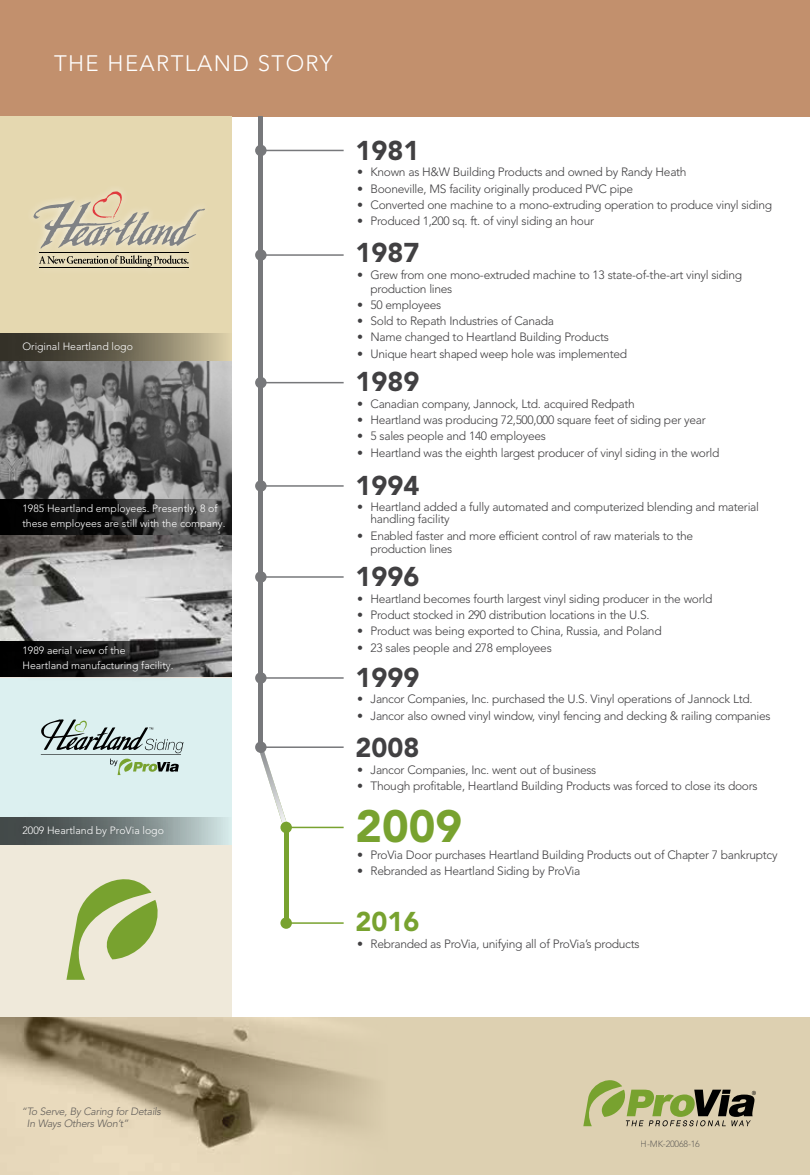
<style>
.page{position:relative;width:810px;height:1175px;background:#fff}
.page>*{position:absolute;margin:0;border:0;box-sizing:border-box;transform-origin:0 0}
.t1{font:900 45px "Avenir LT Std";color:#78a22f}
.t2{font:900 27px "Avenir LT Std";color:#414042}
.t3{font:900 27px "Avenir LT Std";color:#78a22f}
.t4{font:300 22.2px "Avenir LT Std";letter-spacing:.06em;color:#fff}
.t5{font:300 12px/13.5px "Avenir LT Std";letter-spacing:-.025em;color:#414042}
.t6{font:300 10.5px/15px "Avenir LT Std";color:#fff}
.t7{font:italic 300 10.5px/12px "Avenir LT Std";letter-spacing:-.025em;color:#414042}
.t8{font:300 9px "Avenir LT Std";letter-spacing:-.025em;color:#414042}
</style>
<div class="page">
<div style="left:0;top:0;width:810px;height:117px;background:#c2906d"></div>
<hr style="left:261px;top:150px;width:83px;height:1px;background:#77787b">
<hr style="left:261px;top:254px;width:83px;height:2px;background:#77787b">
<hr style="left:261px;top:382px;width:83px;height:1px;background:#77787b">
<hr style="left:261px;top:485px;width:83px;height:2px;background:#77787b">
<hr style="left:261px;top:576px;width:83px;height:2px;background:#77787b">
<hr style="left:261px;top:677px;width:83px;height:1px;background:#77787b">
<hr style="left:261px;top:746px;width:83px;height:2px;background:#77787b">
<hr style="left:259px;top:117px;width:4px;height:630px;background:#77787b">
<div style="left:255px;top:145px;width:12px;height:11px;background:#77787b;border-radius:50%"></div>
<div style="left:255px;top:249px;width:12px;height:12px;background:#77787b;border-radius:50%"></div>
<div style="left:255px;top:377px;width:12px;height:11px;background:#77787b;border-radius:50%"></div>
<div style="left:255px;top:480px;width:12px;height:11px;background:#77787b;border-radius:50%"></div>
<div style="left:255px;top:571px;width:12px;height:11px;background:#77787b;border-radius:50%"></div>
<div style="left:255px;top:672px;width:12px;height:11px;background:#77787b;border-radius:50%"></div>
<hr style="left:286px;top:826px;width:58px;height:2px;background:#78a22f">
<hr style="left:286px;top:922px;width:58px;height:1px;background:#78a22f">
<hr style="left:284px;top:828px;width:4px;height:95px;background:#78a22f">
<svg style="left:260px;top:746px;width:28px;height:84px"></svg>
<div style="left:280px;top:821px;width:12px;height:12px;background:#78a22f;border-radius:50%"></div>
<div style="left:280px;top:917px;width:12px;height:11px;background:#78a22f;border-radius:50%"></div>
<div style="left:0;top:117px;width:232px;height:244px;background:#e5d8b0"></div>
<div style="left:0;top:676px;width:232px;height:169px;background:#dcf0f0"></div>
<div style="left:0;top:845px;width:232px;height:172px;background:#efe9da"></div>
<img style="left:0;top:534px;width:232px;height:107px">
<svg style="left:0;top:361px;width:232px;height:138px;background:#707070"></svg>
<div style="left:0;top:499px;width:232px;height:35px;background:#000"></div>
<svg style="left:0;top:333px;width:226px;height:28px;background:#9e9579"></svg>
<svg style="left:0;top:817px;width:226px;height:28px;background:#a6b5b5"></svg>
<svg style="left:0;top:641px;width:232px;height:36px;background:#656565"></svg>
<hr style="left:39px;top:252px;width:150px;height:1px;background:#000">
<hr style="left:39px;top:267px;width:150px;height:1px;background:#000">
<svg style="left:33px;top:191px;width:172px;height:58px"></svg>
<svg style="left:39px;top:255px;width:149px;height:12px"></svg>
<svg style="left:41px;top:719px;width:142px;height:56px"></svg>
<div style="left:255px;top:741px;width:12px;height:12px;background:#77787b;border-radius:50%"></div>
<div style="left:0;top:1017px;width:810px;height:157px;background:#ddd0b1"></div>
<img style="left:0;top:1017px;width:371px;height:157px">
<svg style="left:583px;top:1080px;width:173px;height:46px"></svg>
<div style="left:9px;top:489px;width:227px;height:52px;background:#000;opacity:.42"></div>
<div style="left:9px;top:328px;width:137px;height:37px;background:#000;opacity:.42"></div>
<div style="left:9px;top:811px;width:168px;height:38px;background:#000;opacity:.42"></div>
<div style="left:9px;top:632px;width:175px;height:52px;background:#000;opacity:.42"></div>
<svg style="left:66px;top:879px;width:92px;height:100px"></svg>
<h3 class="t4" style="left:54px;top:50px;width:280px">THE HEARTLAND STORY</h3>
<p class="t6" style="left:22px;top:339px;width:112px">Original Heartland logo</p>
<p class="t6" style="left:22px;top:500px;width:205px">1985 Heartland employees. Presently, 8 of these employees are still with the company.</p>
<p class="t6" style="left:22px;top:643px;width:153px">1989 aerial view of the<br>Heartland manufacturing facility.</p>
<p class="t6" style="left:22px;top:823px;width:143px">2009 Heartland by ProVia logo</p>
<h2 class="t2" style="left:356px;top:134px;width:65px">1981</h2>
<p class="t5" style="left:357px;top:166px;width:331px">• Known as H&amp;W Building Products and owned by Randy Heath</p>
<p class="t5" style="left:357px;top:182px;width:278px">• Booneville, MS facility originally produced PVC pipe</p>
<p class="t5" style="left:357px;top:198px;width:417px">• Converted one machine to a mono-extruding operation to produce vinyl siding</p>
<p class="t5" style="left:357px;top:214px;width:239px">• Produced 1,200 sq. ft. of vinyl siding an hour</p>
<h2 class="t2" style="left:356px;top:236px;width:65px">1987</h2>
<p class="t5" style="left:371px;top:268px;width:373px;text-indent:-14px">• Grew from one mono-extruded machine to 13 state-of-the-art vinyl siding production lines</p>
<p class="t5" style="left:357px;top:298px;width:86px">• 50 employees</p>
<p class="t5" style="left:357px;top:314px;width:198px">• Sold to Repath Industries of Canada</p>
<p class="t5" style="left:357px;top:330px;width:253px">• Name changed to Heartland Building Products</p>
<p class="t5" style="left:357px;top:347px;width:272px">• Unique heart shaped weep hole was implemented</p>
<p class="t5" style="left:357px;top:397px;width:279px">• Canadian company, Jannock, Ltd. acquired Redpath</p>
<p class="t5" style="left:357px;top:413px;width:350px">• Heartland was producing 72,500,000 square feet of siding per year</p>
<p class="t5" style="left:357px;top:429px;width:190px">• 5 sales people and 140 employees</p>
<p class="t5" style="left:357px;top:446px;width:364px">• Heartland was the eighth largest producer of vinyl siding in the world</p>
<h2 class="t2" style="left:356px;top:365px;width:65px">1989</h2>
<h2 class="t2" style="left:356px;top:469px;width:65px">1994</h2>
<p class="t5" style="left:371px;top:501px;width:390px;line-height:12px;text-indent:-14px">• Heartland added a fully automated and computerized blending and material handling facility</p>
<p class="t5" style="left:371px;top:529px;width:324px;text-indent:-14px">• Enabled faster and more efficient control of raw materials to the production lines</p>
<p class="t5" style="left:357px;top:592px;width:357px">• Heartland becomes fourth largest vinyl siding producer in the world</p>
<p class="t5" style="left:357px;top:608px;width:294px">• Product stocked in 290 distribution locations in the U.S.</p>
<p class="t5" style="left:357px;top:624px;width:306px">• Product was being exported to China, Russia, and Poland</p>
<p class="t5" style="left:357px;top:640px;width:196px">• 23 sales people and 278 employees</p>
<h2 class="t2" style="left:356px;top:560px;width:65px">1996</h2>
<h2 class="t2" style="left:356px;top:661px;width:65px">1999</h2>
<p class="t5" style="left:357px;top:692px;width:397px">• Jancor Companies, Inc. purchased the U.S. Vinyl operations of Jannock Ltd.</p>
<p class="t5" style="left:357px;top:708px;width:415px">• Jancor also owned vinyl window, vinyl fencing and decking &amp; railing companies</p>
<h2 class="t2" style="left:356px;top:731px;width:65px">2008</h2>
<p class="t5" style="left:357px;top:763px;width:241px">• Jancor Companies, Inc. went out of business</p>
<p class="t5" style="left:357px;top:779px;width:402px">• Though profitable, Heartland Building Products was forced to close its doors</p>
<h1 class="t1" style="left:356px;top:799px;width:108px">2009</h1>
<p class="t5" style="left:357px;top:848px;width:422px">• ProVia Door purchases Heartland Building Products out of Chapter 7 bankruptcy</p>
<p class="t5" style="left:357px;top:864px;width:225px">• Rebranded as Heartland Siding by ProVia</p>
<h2 class="t3" style="left:356px;top:905px;width:65px">2016</h2>
<p class="t5" style="left:357px;top:937px;width:284px">• Rebranded as ProVia, unifying all of ProVia’s products</p>
<p class="t7" style="left:27px;top:1105px;width:136px;text-indent:-5px">“To Serve, By Caring for Details<br>In Ways Others Won’t”</p>
<p class="t8" style="left:641px;top:1138px;width:61px">H-MK-20068-16</p>
</div>
